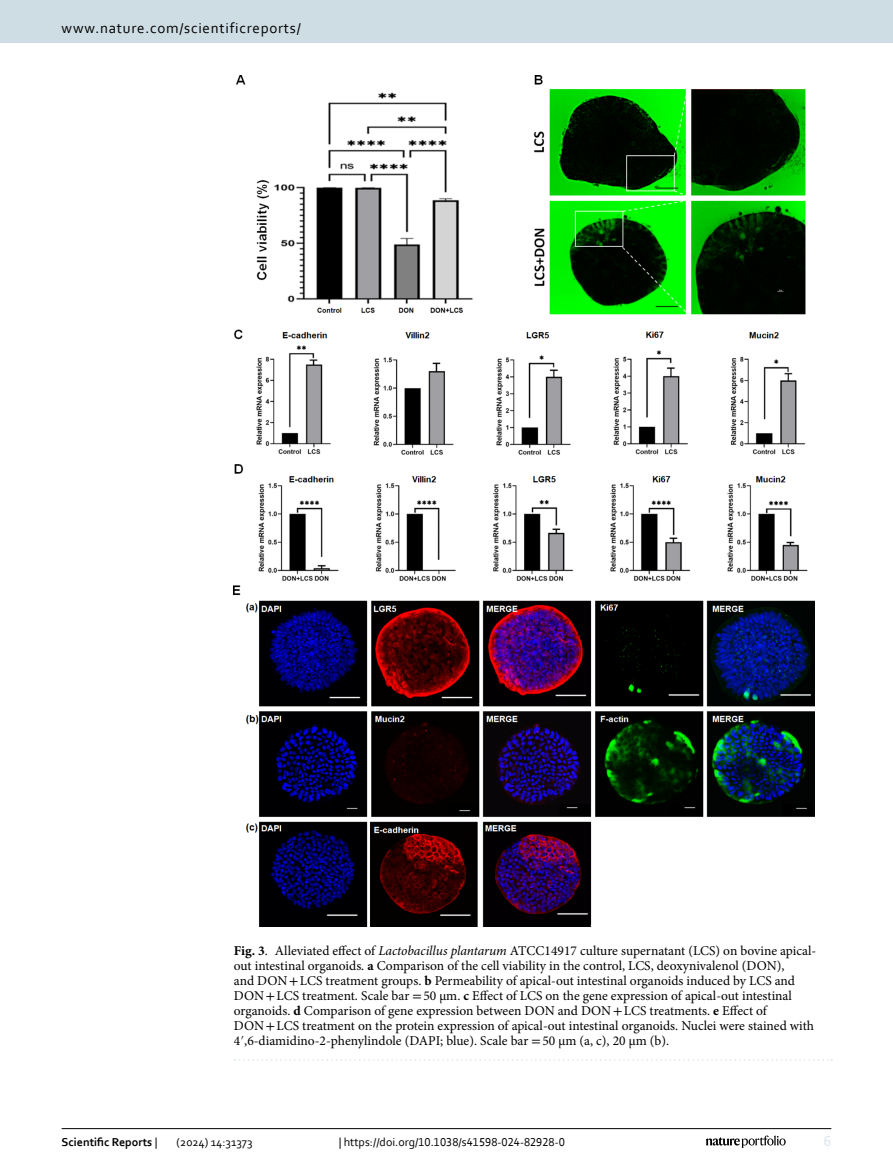
<style>
.page{position:relative;width:893px;height:1174px;background:#fff}
.page>*{position:absolute;margin:0;border:0;box-sizing:border-box;transform-origin:0 0}
.t1{font:15px "Corbel";letter-spacing:.05em;color:#000}
.t2{font:15px "Corbel";color:#d9e4eb}
.Figure_Caption{font:13.5px/15px "Minion Pro";color:#000}
.t3{font:12px "Corbel";color:#000}
.t4{font:700 12px "Corbel";color:#000}
.s1{font-weight:700}
.s2{font-style:italic}
.s3{font-family:"STIX"}
.s4{font-weight:400}
</style>
<div class="page">
<img style="left:234px;top:76px;width:581px;height:850px">
<svg style="left:235px;top:1059px;width:597px;height:1px"></svg>
<hr style="left:62px;top:1128px;width:769px;height:1px;background:#000">
<svg style="left:706px;top:1135px;width:80px;height:12px"></svg>
<div style="left:0;top:0;width:893px;height:43px;background:#cedde4"></div>
<p class="t1" style="left:62px;top:18px;width:241px">www.nature.com/scientificreports/</p>
<p class="Figure_Caption" style="left:234px;top:942px;width:584px"><span class="s1">Fig. 3</span>. Alleviated effect of <span class="s2">Lactobacillus plantarum</span> ATCC14917 culture supernatant (LCS) on bovine apical&shy;out intestinal organoids. <span class="s1">a</span> Comparison of the cell viability in the control, LCS, deoxynivalenol (DON),<br>and DON<span class="s3">+</span>LCS treatment groups. <span class="s1">b</span> Permeability of apical-out intestinal organoids induced by LCS and DON<span class="s3">+</span>LCS treatment. Scale bar <span class="s3">=</span>50 μm. <span class="s1">c</span> Effect of LCS on the gene expression of apical-out intestinal organoids. <span class="s1">d</span> Comparison of gene expression between DON and DON<span class="s3">+</span>LCS treatments. <span class="s1">e</span> Effect of DON<span class="s3">+</span>LCS treatment on the protein expression of apical-out intestinal organoids. Nuclei were stained with 4<span class="s3">′</span>,6-diamidino-2-phenylindole (DAPI; blue). Scale bar <span class="s3">=</span>50 μm (a, c), 20 μm (b).</p>
<p class="t4" style="left:62px;top:1134px;width:97px">Scientific Reports <span class="s4">|</span></p>
<p class="t3" style="left:177px;top:1134px;width:77px">(2024) 14:31373</p>
<p class="t3" style="left:339px;top:1134px;width:228px">| https://doi.org/10.1038/s41598-024-82928-0</p>
<p class="t2" style="left:824px;top:1132px;width:9px">6</p>
</div>
